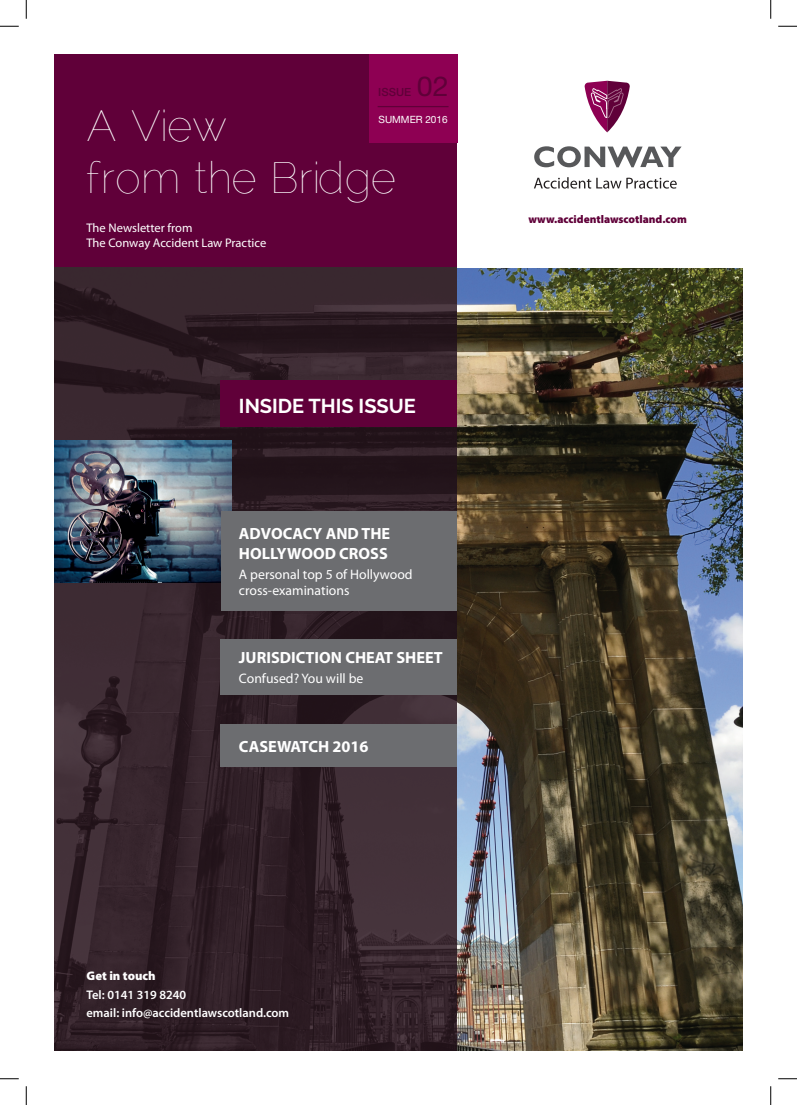
<style>
.page{position:relative;width:797px;height:1105px;background:#fff}
.page>*{position:absolute;margin:0;border:0;box-sizing:border-box;transform-origin:0 0}
.t1{font:100 43.75px/52.5px "Raleway";color:#fff}
.t2{font:27.5px "Helvetica Neue LT Std";color:#600039;scale:1.04 1}
.t3{font:700 20px "Raleway";color:#fff}
.t4{font:700 16.25px/19.5px "Myriad Pro";color:#fff}
.t5{font:13.75px/16.5px "Myriad Pro";color:#fff}
.t6{font:600 12.5px/18.5px "Myriad Pro";color:#fff}
.t7{font:12.5px/15px "Myriad Pro";color:#fff}
.t8{font:900 12.5px "Myriad Pro";color:#fff}
.t9{font:900 11.25px "Myriad Pro";color:#600039}
.t10{font:500 11.25px "Helvetica Neue LT Std";color:#600039}
.t11{font:10px "Helvetica Neue LT Std";color:#fff}
</style>
<div class="page">
<img style="left:457px;top:268px;width:285px;height:782px">
<img style="left:55px;top:267px;width:402px;height:783px">
<img style="left:55px;top:441px;width:177px;height:142px">
<div style="left:55px;top:55px;width:402px;height:212px;background:#600039"></div>
<div style="left:221px;top:512px;width:236px;height:99px;background:#6c6d70"></div>
<div style="left:221px;top:639px;width:236px;height:56px;background:#6c6d70"></div>
<div style="left:221px;top:724px;width:236px;height:43px;background:#6c6d70"></div>
<div style="left:221px;top:381px;width:236px;height:46px;background:#600039"></div>
<svg style="left:534px;top:177px;width:142px;height:12px"></svg>
<svg style="left:534px;top:146px;width:147px;height:21px"></svg>
<svg style="left:584px;top:81px;width:46px;height:51px"></svg>
<div style="left:369px;top:55px;width:88px;height:88px;background:#8e0053"></div>
<hr style="left:377px;top:106px;width:71px;height:1px;background:#600039">
<svg style="left:0;top:25px;width:19px;height:2px"></svg>
<svg style="left:778px;top:25px;width:19px;height:2px"></svg>
<svg style="left:0;top:1078px;width:19px;height:1px"></svg>
<svg style="left:778px;top:1078px;width:19px;height:1px"></svg>
<svg style="left:25px;top:0;width:2px;height:19px"></svg>
<svg style="left:25px;top:1086px;width:2px;height:19px"></svg>
<svg style="left:770px;top:0;width:1px;height:19px"></svg>
<svg style="left:770px;top:1086px;width:1px;height:19px"></svg>
<h2 class="t2" style="left:417px;top:70px;width:32px">02</h2>
<p class="t10" style="left:378px;top:85px;width:34px">ISSUE</p>
<p class="t11" style="left:378px;top:114px;width:71px">SUMMER 2016</p>
<h1 class="t1" style="left:86px;top:99px;width:311px">A View<br>from the Bridge</h1>
<p class="t7" style="left:86px;top:220px;width:181px">The Newsletter from<br>The Conway Accident Law Practice</p>
<p class="t3" style="left:239px;top:395px;width:178px">INSIDE THIS ISSUE</p>
<p class="t4" style="left:239px;top:524px;width:153px">ADVOCACY AND THE<br>HOLLYWOOD CROSS</p>
<p class="t5" style="left:239px;top:566px;width:175px">A personal top 5 of Hollywood cross-examinations</p>
<p class="t4" style="left:239px;top:647px;width:205px">JURISDICTION CHEAT SHEET</p>
<p class="t5" style="left:239px;top:670px;width:126px">Confused? You will be</p>
<p class="t4" style="left:239px;top:736px;width:131px">CASEWATCH 2016</p>
<p class="t9" style="left:528px;top:211px;width:160px">www.accidentlawscotland.com</p>
<p class="t8" style="left:86px;top:967px;width:71px">Get in touch</p>
<p class="t6" style="left:86px;top:985px;width:204px">Tel: 0141 319 8240<br>email: info@accidentlawscotland.com</p>
</div>
